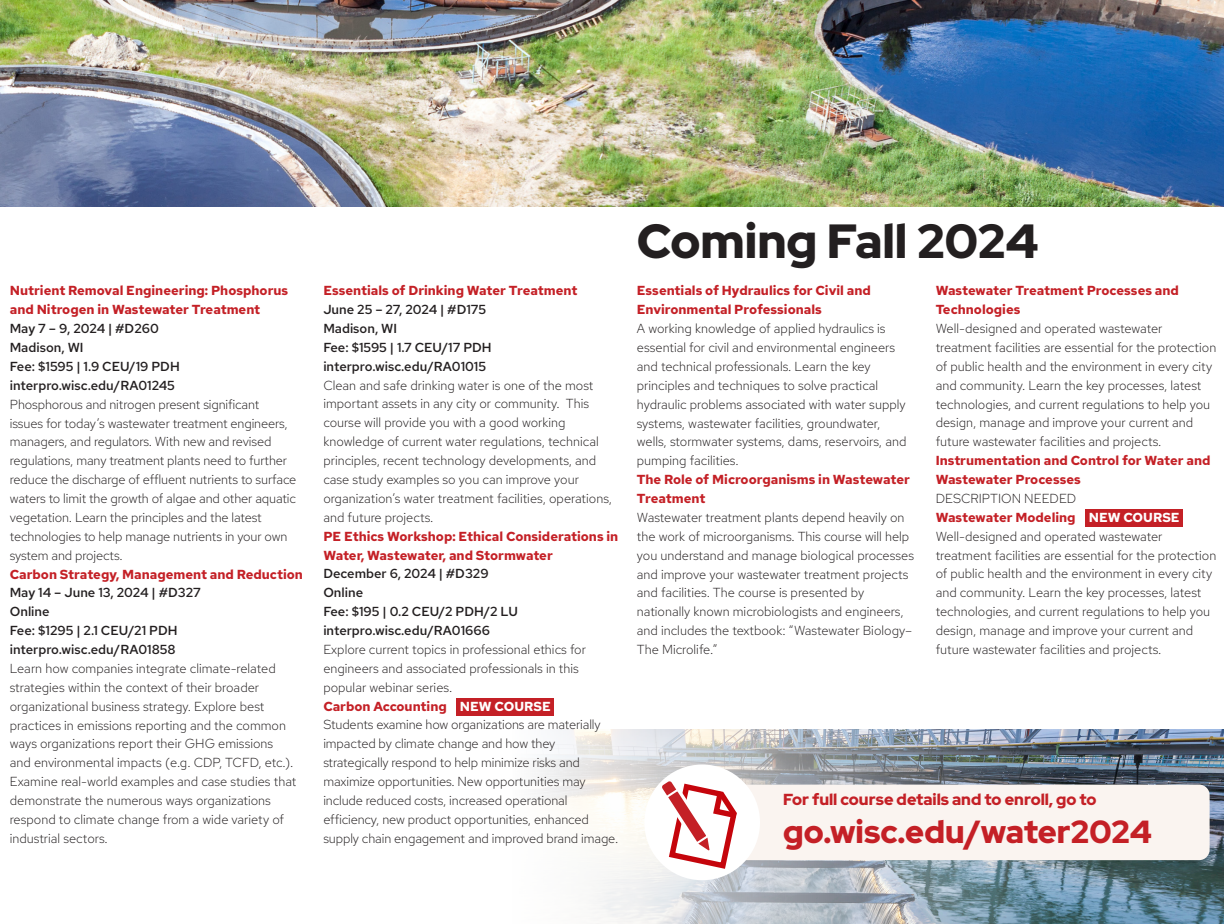
<style>
.page{position:relative;width:1224px;height:924px;background:#fff}
.page>*{position:absolute;margin:0;border:0;box-sizing:border-box;transform-origin:0 0}
.t1{font:900 48px "Red Hat Display";color:#231f20}
.t2{font:900 32px "Red Hat Display";color:#c42026}
.t3{font:900 16px "Red Hat Display";color:#c42026}
.t4{font:300 13px/18.8px "Red Hat Text";color:#231f20}
.s1{font-weight:700;color:#c42026}
.s2{font-weight:600}
.s3{font-weight:700;color:#fff}
</style>
<div class="page">
<img style="left:537px;top:730px;width:687px;height:194px">
<img style="left:0;top:0;width:1224px;height:207px">
<div style="left:726px;top:785px;width:484px;height:75px;background:#faf4f0;border-radius:10px"></div>
<div style="left:644px;top:765px;width:116px;height:115px;background:#fff;border-radius:50%"></div>
<svg style="left:661px;top:780px;width:81px;height:92px"></svg>
<div style="left:456px;top:698px;width:98px;height:18px;background:#c42026"></div>
<div style="left:1085px;top:509px;width:98px;height:18px;background:#c42026"></div>
<p class="t1" style="left:637px;top:210px;width:403px">Coming Fall 2024</p>
<p class="t4" style="left:10px;top:281px;width:295px"><span class="s1">Nutrient Removal Engineering: Phosphorus and Nitrogen in Wastewater Treatment<br></span><span class="s2">May 7 – 9, 2024 | #D260<br>Madison, WI<br>Fee: $1595 | 1.9 CEU/19 PDH interpro.wisc.edu/RA01245<br></span>Phosphorous and nitrogen present significant<br>issues for today’s wastewater treatment engineers, managers, and regulators. With new and revised regulations, many treatment plants need to further reduce the discharge of effluent nutrients to surface waters to limit the growth of algae and other aquatic vegetation. Learn the principles and the latest technologies to help manage nutrients in your own system and projects.<br><span class="s1">Carbon Strategy, Management and Reduction </span><span class="s2">May 14 – June 13, 2024 | #D327<br>Online<br>Fee: $1295 | 2.1 CEU/21 PDH interpro.wisc.edu/RA01858<br></span>Learn how companies integrate climate-related strategies within the context of their broader organizational business strategy. Explore best practices in emissions reporting and the common ways organizations report their GHG emissions<br>and environmental impacts (e.g. CDP, TCFD, etc.).<br>Examine real-world examples and case studies that demonstrate the numerous ways organizations respond to climate change from a wide variety of industrial sectors.</p>
<p class="t4" style="left:323px;top:281px;width:297px"><span class="s1">Essentials of Drinking Water Treatment<br></span><span class="s2">June 25 – 27, 2024 | #D175<br>Madison, WI<br>Fee: $1595 | 1.7 CEU/17 PDH interpro.wisc.edu/RA01015<br></span>Clean and safe drinking water is one of the most important assets in any city or community. This course will provide you with a good working knowledge of current water regulations, technical principles, recent technology developments, and case study examples so you can improve your organization’s water treatment facilities, operations, and future projects.<br><span class="s1">PE Ethics Workshop: Ethical Considerations in Water, Wastewater, and Stormwater </span><span class="s2">December 6, 2024 | #D329<br>Online<br>Fee: $195 | 0.2 CEU/2 PDH/2 LU interpro.wisc.edu/RA01666<br></span>Explore current topics in professional ethics for engineers and associated professionals in this popular webinar series.<br><span class="s1">Carbon Accounting</span> <span class="s3">NEW COURSE<br></span>Students examine how organizations are materially impacted by climate change and how they strategically respond to help minimize risks and maximize opportunities. New opportunities may include reduced costs, increased operational efficiency, new product opportunities, enhanced supply chain engagement and improved brand image.</p>
<p class="t4" style="left:637px;top:281px;width:279px"><span class="s1">Essentials of Hydraulics for Civil and Environmental Professionals<br></span>A working knowledge of applied hydraulics is essential for civil and environmental engineers and technical professionals. Learn the key principles and techniques to solve practical hydraulic problems associated with water supply systems, wastewater facilities, groundwater,<br>wells, stormwater systems, dams, reservoirs, and pumping facilities.<br><span class="s1">The Role of Microorganisms in Wastewater Treatment<br></span>Wastewater treatment plants depend heavily on the work of microorganisms. This course will help you understand and manage biological processes and improve your wastewater treatment projects and facilities. The course is presented by nationally known microbiologists and engineers, and includes the textbook: “Wastewater Biology– The Microlife.”</p>
<p class="t4" style="left:936px;top:281px;width:282px"><span class="s1">Wastewater Treatment Processes and Technologies<br></span>Well-designed and operated wastewater treatment facilities are essential for the protection of public health and the environment in every city and community. Learn the key processes, latest technologies, and current regulations to help you design, manage and improve your current and future wastewater facilities and projects.<br><span class="s1">Instrumentation and Control for Water and Wastewater Processes<br></span>DESCRIPTION NEEDED<br><span class="s1">Wastewater Modeling</span> <span class="s3">NEW COURSE </span>Well-designed and operated wastewater treatment facilities are essential for the protection of public health and the environment in every city and community. Learn the key processes, latest technologies, and current regulations to help you design, manage and improve your current and future wastewater facilities and projects.</p>
<p class="t3" style="left:783px;top:789px;width:315px">For full course details and to enroll, go to</p>
<p class="t2" style="left:783px;top:811px;width:370px">go.wisc.edu/water2024</p>
</div>
